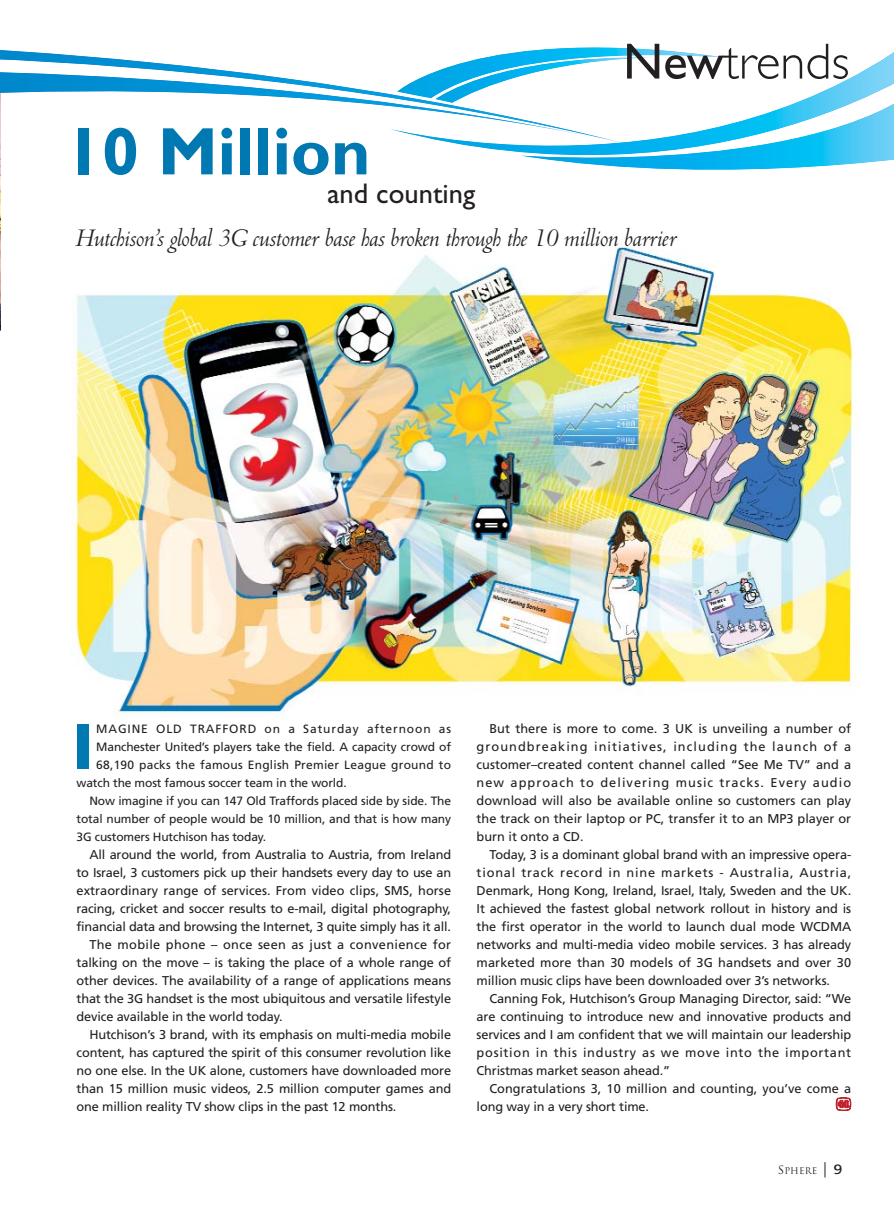
<style>
.page{position:relative;width:894px;height:1213px;background:#fff}
.page>*{position:absolute;margin:0;border:0;box-sizing:border-box;transform-origin:0 0}
.t1{font:700 67.5px "Gill Sans";color:#0079b2}
.t2{font:700 65.4px "Gill Sans";color:#0079b2}
.t3{font:300 51px "Gill Sans";color:#231f20}
.t4{font:28.5px "Gill Sans";color:#231f20}
.t5{font:italic 27px "Centaur";letter-spacing:-.015em;color:#231f20}
.t6{font:12.75px/18px "Frutiger";letter-spacing:-.01em;color:#231f20;text-align:justify}
.t7{font:12.75px "Frutiger";letter-spacing:.025em;color:#231f20}
.t8{font:12px "Frutiger";letter-spacing:-.01em;color:#231f20}
.t9{font:12px "Frutiger";letter-spacing:.02em;color:#231f20}
.t10{font:12px "Frutiger";letter-spacing:.07em;color:#231f20}
.t11{font:9px "Trajan";letter-spacing:.025em;color:#231f20}
.s1{font-weight:400}
.s2{font-size:11.25px}
.s3{font-family:"Frutiger";font-size:13.5px}
</style>
<div class="page">
<img style="left:0;top:47px;width:893px;height:1131px">
<h3 class="t3" style="left:623px;top:44px;width:227px"><span class="s1">New</span>trends</h3>
<h1 class="t1" style="left:64px;top:128px;width:307px">10 Million</h1>
<h3 class="t4" style="left:327px;top:183px;width:149px">and counting</h3>
<h3 class="t5" style="left:75px;top:227px;width:602px">Hutchison’s global 3G customer base has broken through the 10 million barrier</h3>
<p class="t10" style="left:96px;top:724px;width:356px">MAGINE OLD TRAFFORD on a Saturday afternoon as</p>
<p class="t8" style="left:96px;top:742px;width:356px">Manchester United’s players take the field. A capacity crowd of</p>
<p class="t9" style="left:96px;top:760px;width:356px">68,190 packs the famous English Premier League ground to</p>
<p class="t8" style="left:76px;top:778px;width:271px">watch the most famous soccer team in the world.</p>
<p class="t8" style="left:89px;top:796px;width:363px">Now imagine if you can 147 Old Traffords placed side by side. The</p>
<p class="t8" style="left:76px;top:814px;width:376px">total number of people would be 10 million, and that is how many</p>
<p class="t8" style="left:76px;top:832px;width:191px">3G customers Hutchison has today.</p>
<p class="t6" style="left:89px;top:846px;width:363px">All around the world, from Australia to Austria, from Ireland</p>
<p class="t6" style="left:76px;top:864px;width:376px">to Israel, 3 customers pick up their handsets every day to use an</p>
<p class="t6" style="left:76px;top:882px;width:376px">extraordinary range of services. From video clips, SMS, horse</p>
<p class="t6" style="left:76px;top:900px;width:376px">racing, cricket and soccer results to e-mail, digital photography,</p>
<p class="t6" style="left:76px;top:918px;width:375px">financial data and browsing the Internet, 3 quite simply has it all.</p>
<p class="t7" style="left:89px;top:939px;width:363px">The mobile phone – once seen as just a convenience for</p>
<p class="t6" style="left:76px;top:954px;width:376px">talking on the move – is taking the place of a whole range of</p>
<p class="t6" style="left:76px;top:972px;width:376px">other devices. The availability of a range of applications means</p>
<p class="t6" style="left:76px;top:990px;width:376px">that the 3G handset is the most ubiquitous and versatile lifestyle</p>
<p class="t6" style="left:76px;top:1008px;width:207px">device available in the world today.</p>
<p class="t6" style="left:89px;top:1026px;width:363px">Hutchison’s 3 brand, with its emphasis on multi-media mobile</p>
<p class="t6" style="left:76px;top:1044px;width:376px">content, has captured the spirit of this consumer revolution like</p>
<p class="t6" style="left:76px;top:1062px;width:376px">no one else. In the UK alone, customers have downloaded more</p>
<p class="t6" style="left:76px;top:1080px;width:376px">than 15 million music videos, 2.5 million computer games and</p>
<p class="t6" style="left:76px;top:1098px;width:321px">one million reality TV show clips in the past 12 months.</p>
<h2 class="t2" style="left:72px;top:724px;width:23px">I</h2>
<p class="t6" style="left:476px;top:720px;width:376px;text-indent:13px">But there is more to come. 3 UK is unveiling a number of groundbreaking initiatives, including the launch of a customer–created content channel called “See Me TV” and a new approach to delivering music tracks. Every audio download will also be available online so customers can play the track on their laptop or PC, transfer it to an MP3 player or burn it onto a CD.</p>
<p class="t6" style="left:476px;top:846px;width:376px;text-indent:13px">Today, 3 is a dominant global brand with an impressive opera&shy;tional track record in nine markets - Australia, Austria, Denmark, Hong Kong, Ireland, Israel, Italy, Sweden and the UK.<br>It achieved the fastest global network rollout in history and is the first operator in the world to launch dual mode WCDMA networks and multi-media video mobile services. 3 has already marketed more than 30 models of 3G handsets and over 30 million music clips have been downloaded over 3’s networks.</p>
<p class="t6" style="left:476px;top:990px;width:376px;text-indent:13px">Canning Fok, Hutchison’s Group Managing Director, said: “We are continuing to introduce new and innovative products and services and I am confident that we will maintain our leadership position in this industry as we move into the important Christmas market season ahead.”</p>
<p class="t6" style="left:476px;top:1080px;width:376px;text-indent:13px">Congratulations 3, 10 million and counting, you’ve come a long way in a very short time.</p>
<p class="t11" style="left:777px;top:1165px;width:66px"><span class="s2">S</span>PHERE <span class="s3">9</span></p>
</div>
